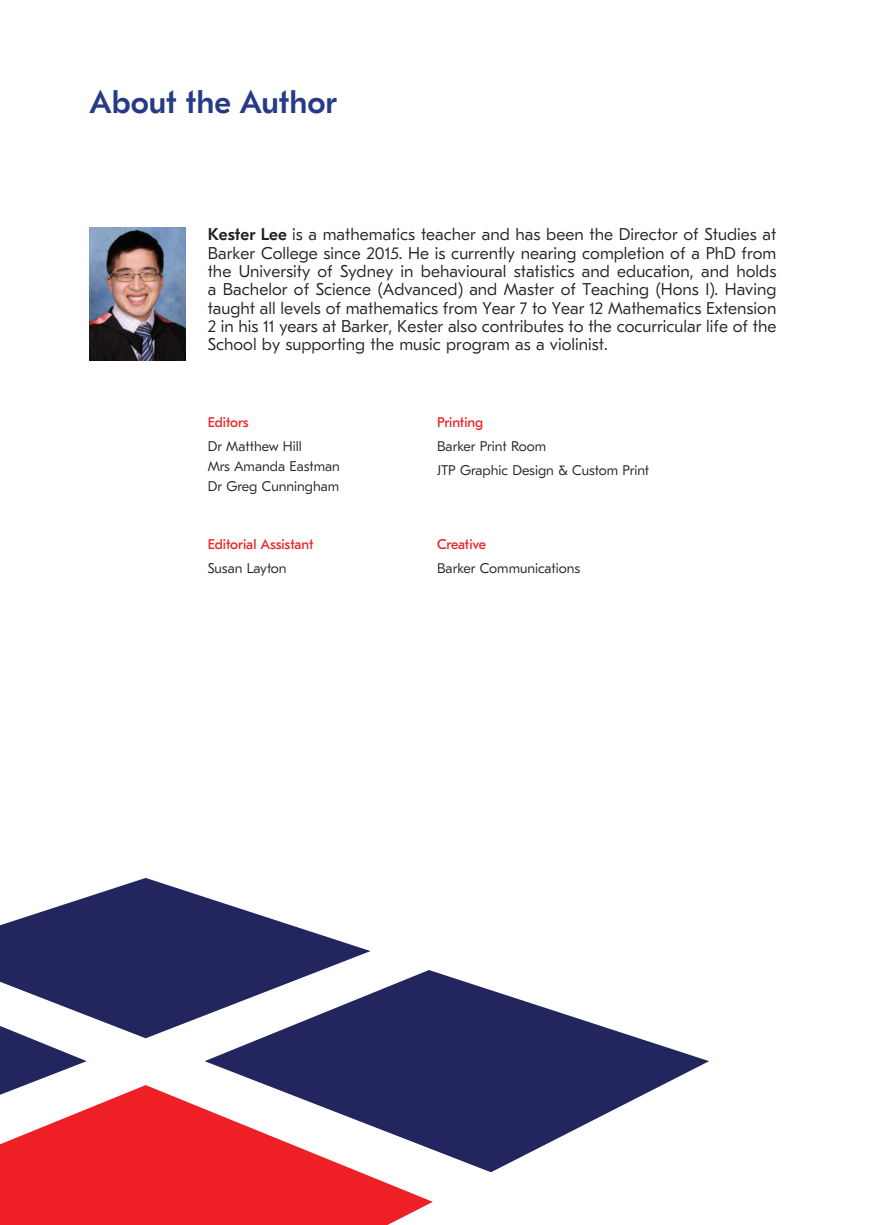
<style>
.page{position:relative;width:874px;height:1225px;background:#fff}
.page>*{position:absolute;margin:0;border:0;box-sizing:border-box;transform-origin:0 0}
.t1{font:500 32px "GT Eesti Text";color:#263a86}
.t2{font:300 17px/18.4px "GT Eesti Text";color:#231f20;text-align:justify}
.t3{font:300 14px/20px "GT Eesti Text";color:#231f20}
.t4{font:14px "GT Eesti Text";color:#ee1f23}
.s1{font-weight:500}
</style>
<div class="page">
<svg style="left:0;top:878px;width:370px;height:160px;fill:#23265e"></svg>
<svg style="left:204px;top:970px;width:504px;height:202px;fill:#23265e"></svg>
<svg style="left:0;top:1026px;width:87px;height:59px"></svg>
<svg style="left:0;top:1085px;width:432px;height:140px;fill:#ee2026"></svg>
<img style="left:89px;top:227px;width:96px;height:134px">
<h1 class="t1" style="left:89px;top:84px;width:249px">About the Author</h1>
<p class="t2" style="left:207px;top:225px;width:570px"><span class="s1">Kester Lee</span> is a mathematics teacher and has been the Director of Studies at Barker College since 2015. He is currently nearing completion of a PhD from the University of Sydney in behavioural statistics and education, and holds a Bachelor of Science (Advanced) and Master of Teaching (Hons I). Having taught all levels of mathematics from Year 7 to Year 12 Mathematics Extension 2 in his 11 years at Barker, Kester also contributes to the cocurricular life of the School by supporting the music program as a violinist.</p>
<p class="t4" style="left:207px;top:415px;width:42px">Editors</p>
<p class="t3" style="left:207px;top:437px;width:134px">Dr Matthew Hill<br>Mrs Amanda Eastman<br>Dr Greg Cunningham</p>
<p class="t4" style="left:207px;top:536px;width:107px">Editorial Assistant</p>
<p class="t3" style="left:207px;top:558px;width:80px">Susan Layton</p>
<p class="t4" style="left:437px;top:415px;width:48px">Printing</p>
<p class="t3" style="left:437px;top:435px;width:214px;line-height:24px">Barker Print Room<br>JTP Graphic Design &amp; Custom Print</p>
<p class="t4" style="left:437px;top:536px;width:51px">Creative</p>
<p class="t3" style="left:437px;top:558px;width:145px">Barker Communications</p>
</div>
